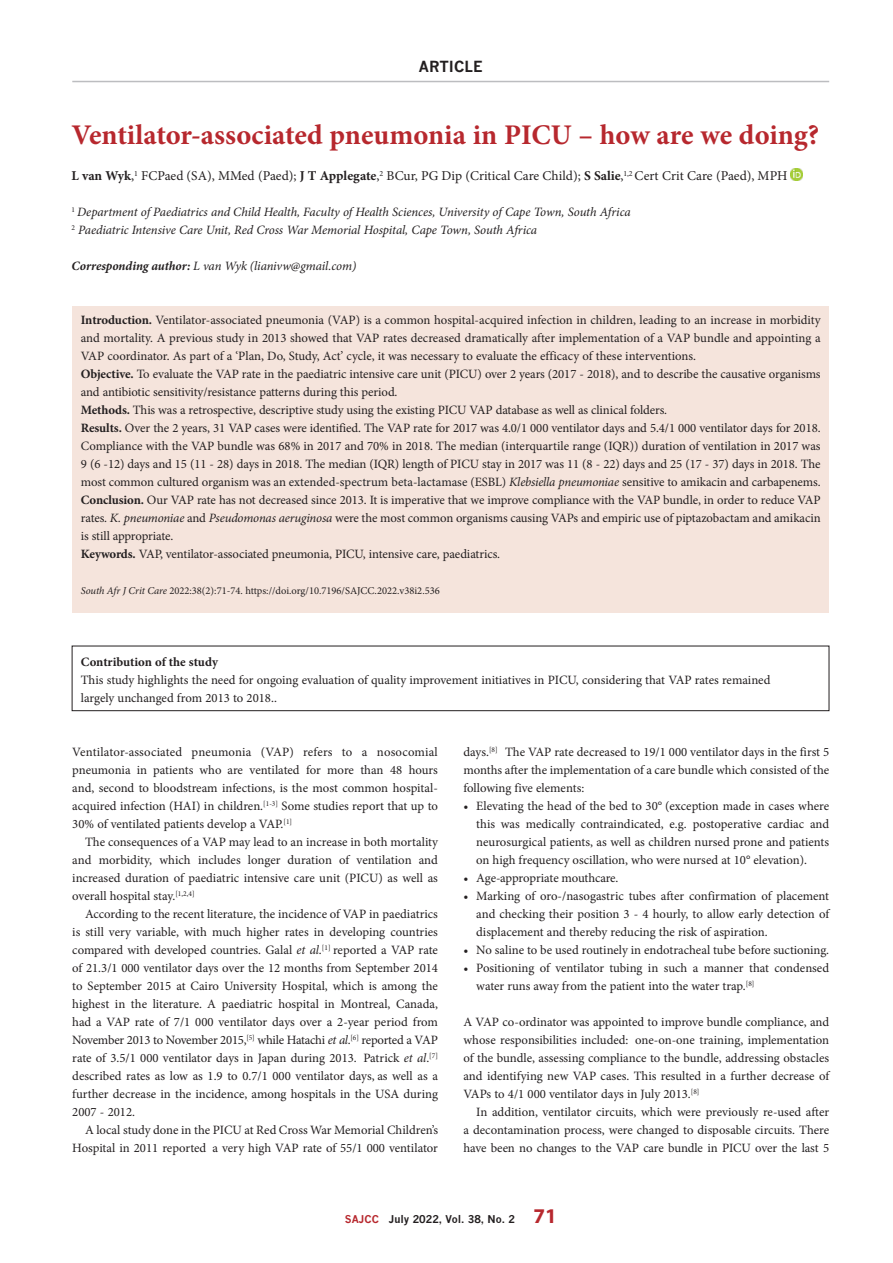
<style>
.page{position:relative;width:893px;height:1263px;background:#fff}
.page>*{position:absolute;margin:0;border:0;box-sizing:border-box;transform-origin:0 0}
.A_HEAD{font:700 28.5px "Minion Pro";color:#b7282e}
.t1{font:700 15px "News Gothic";color:#231f20}
.AUTHORS_NAME{font:13.5px "Minion Pro";color:#231f20}
.BODY_TEXT_1ST_PARAGR{font:12.75px/18px "Minion Pro";letter-spacing:-.01em;color:#231f20;text-align:justify}
.BODY_TEXT_INDENT{font:12.75px/18px "Minion Pro";letter-spacing:-.005em;color:#231f20;text-align:justify}
.BULLET_TEXT_1ST_LEVE{font:12.75px/18px "Minion Pro";letter-spacing:-.005em;color:#231f20;text-align:justify}
.AUTHORS_DETAILS{font:italic 12.75px "Minion Pro";letter-spacing:-.01em;color:#231f20}
.CORRESPONDING_AUTHOR{font:italic 12.75px "Minion Pro";letter-spacing:-.01em;color:#231f20}
.BODY_TEXT_1ST_PARAGR-2{font:700 12.75px "Minion Pro";letter-spacing:-.005em;color:#231f20}
.CITELINE{font:10.5px "Minion Pro";color:#231f20}
.t2{font:700 10.5px "News Gothic";color:#231f20}
.s1{font-weight:700}
.s2{color:#202124}
.s3{font-style:italic}
.s4{color:#b7282e}
.s5{font-family:"Myriad Pro";font-size:21px;color:#b7282e}
</style>
<div class="page">
<hr style="left:72px;top:81px;width:757px;height:1px;background:#bcbdc0">
<svg style="left:791px;top:168px;width:12px;height:12px"></svg>
<div style="left:72px;top:306px;width:757px;height:306px;background:#f5e4dc"></div>
<div style="left:72px;top:646px;width:757px;height:65px;border:1px solid #231f20"></div>
<p class="t1" style="left:419px;top:58px;width:65px">ARTICLE</p>
<h1 class="A_HEAD" style="left:72px;top:115px;width:749px">Ventilator-associated pneumonia in PICU – how are we doing?</h1>
<p class="AUTHORS_NAME" style="left:72px;top:167px;width:717px"><span class="s1">L van Wyk</span>,<sup>1</sup> FCPaed (SA), MMed (Paed); <span class="s1">J T Applegate</span>,<sup>2</sup> BCur, PG Dip (Critical Care Child); <span class="s1">S Salie</span>,<sup>1,2</sup> Cert Crit Care (Paed), MPH</p>
<p class="AUTHORS_DETAILS" style="left:72px;top:203px;width:561px"><sup>1</sup> Department of Paediatrics and Child Health, Faculty of Health Sciences, University of Cape Town, South Africa</p>
<p class="AUTHORS_DETAILS" style="left:72px;top:221px;width:467px"><sup>2</sup> Paediatric Intensive Care Unit, Red Cross War Memorial Hospital, Cape Town, South Africa</p>
<p class="CORRESPONDING_AUTHOR" style="left:72px;top:257px;width:286px"><span class="s1">Corresponding author:</span> L van Wyk (lianivw@gmail.com)</p>
<p class="BODY_TEXT_1ST_PARAGR" style="left:81px;top:311px;width:741px"><span class="s1">Introduction.</span> Ventilator-associated pneumonia (VAP) is a common hospital-acquired infection in children, leading to an increase in morbidity and mortality. A previous study in 2013 showed that VAP rates decreased dramatically after implementation of a VAP bundle and appointing a VAP coordinator. As part of a ‘Plan, Do, Study, Act’ cycle, it was necessary to evaluate the efficacy of these interventions.</p>
<p class="BODY_TEXT_1ST_PARAGR" style="left:81px;top:365px;width:741px"><span class="s1">Objective.</span> To evaluate the VAP rate in the paediatric intensive care unit (PICU) over 2 years (2017 - 2018), and to describe the causative organisms and antibiotic sensitivity/resistance patterns during this period.</p>
<p class="BODY_TEXT_1ST_PARAGR" style="left:81px;top:401px;width:588px"><span class="s1">Methods.</span> This was a retrospective, descriptive study using the existing PICU VAP database as well as clinical folders.</p>
<p class="BODY_TEXT_1ST_PARAGR" style="left:81px;top:419px;width:741px"><span class="s1">Results.</span> Over the 2 years, 31 VAP cases were identified. The VAP rate for 2017 was 4.0/1 000 ventilator days and 5.4/1 000 ventilator days for 2018.<br>Compliance with the VAP bundle was 68% in 2017 and 70% in 2018. The median (interquartile range (IQR)) duration of ventilation in 2017 was 9 (6 -12) days and 15 (11 - 28) days in 2018. The median (IQR) length of PICU stay in 2017 was 11 (8 - 22) days and 25 (17 - 37) days in 2018. The most common cultured organism was an <span class="s2">extended-spectrum beta-lactamase</span> (ESBL) <span class="s3">Klebsiella pneumoniae</span> sensitive to amikacin and carbapenems.</p>
<p class="BODY_TEXT_1ST_PARAGR" style="left:81px;top:491px;width:741px"><span class="s1">Conclusion.</span> Our VAP rate has not decreased since 2013. It is imperative that we improve compliance with the VAP bundle, in order to reduce VAP rates. <span class="s3">K. pneumoniae</span> and <span class="s3">Pseudomonas aeruginosa</span> were the most common organisms causing VAPs and empiric use of piptazobactam and amikacin is still appropriate.</p>
<p class="BODY_TEXT_1ST_PARAGR" style="left:81px;top:545px;width:421px"><span class="s1">Keywords.</span> VAP, ventilator-associated pneumonia, PICU, intensive care, paediatrics.</p>
<p class="CITELINE" style="left:81px;top:584px;width:361px"><span class="s3">South Afr J Crit Care</span> 2022:38(2):71-74. https://doi.org/10.7196/SAJCC.2022.v38i2.536</p>
<p class="BODY_TEXT_1ST_PARAGR-2" style="left:81px;top:653px;width:139px">Contribution of the study</p>
<p class="BODY_TEXT_1ST_PARAGR" style="left:81px;top:671px;width:691px">This study highlights the need for ongoing evaluation of quality improvement initiatives in PICU, considering that VAP rates remained</p>
<p class="BODY_TEXT_1ST_PARAGR" style="left:81px;top:689px;width:198px">largely unchanged from 2013 to 2018..</p>
<p class="BODY_TEXT_1ST_PARAGR" style="left:72px;top:743px;width:367px">Ventilator-associated pneumonia (VAP) refers to a nosocomial pneumonia in patients who are ventilated for more than 48 hours and, second to bloodstream infections, is the most common hospital&shy;acquired infection (HAI) in children.<sup>[1-3]</sup> Some studies report that up to 30% of ventilated patients develop a VAP.<sup>[1]</sup></p>
<p class="BODY_TEXT_INDENT" style="left:72px;top:833px;width:367px;text-indent:13px">The consequences of a VAP may lead to an increase in both mortality and morbidity, which includes longer duration of ventilation and increased duration of paediatric intensive care unit (PICU) as well as overall hospital stay.<sup>[1,2,4]</sup></p>
<p class="BODY_TEXT_INDENT" style="left:72px;top:905px;width:367px;text-indent:13px">According to the recent literature, the incidence of VAP in paediatrics is still very variable, with much higher rates in developing countries compared with developed countries. Galal <span class="s3">et al</span>.<sup>[1]</sup> reported a VAP rate of 21.3/1 000 ventilator days over the 12 months from September 2014 to September 2015 at Cairo University Hospital, which is among the highest in the literature. A paediatric hospital in Montreal, Canada, had a VAP rate of 7/1 000 ventilator days over a 2-year period from November 2013 to November 2015,<sup>[5]</sup> while Hatachi <span class="s3">et al</span>.<sup>[6]</sup> reported a VAP rate of 3.5/1 000 ventilator days in Japan during 2013. Patrick <span class="s3">et al</span>.<sup>[7] </sup>described rates as low as 1.9 to 0.7/1 000 ventilator days, as well as a further decrease in the incidence, among hospitals in the USA during 2007 - 2012.</p>
<p class="BODY_TEXT_INDENT" style="left:72px;top:1121px;width:367px;text-align:right">A local study done in the PICU at Red Cross War Memorial Children’s<br>Hospital in 2011 reported a very high VAP rate of 55/1 000 ventilator</p>
<p class="BODY_TEXT_INDENT" style="left:463px;top:743px;width:367px">days.<sup>[8]</sup> The VAP rate decreased to 19/1 000 ventilator days in the first 5 months after the implementation of a care bundle which consisted of the following five elements:</p>
<p class="BULLET_TEXT_1ST_LEVE" style="left:476px;top:797px;width:354px;text-indent:-13px">• Elevating the head of the bed to 30° (exception made in cases where this was medically contraindicated, e.g. postoperative cardiac and neurosurgical patients, as well as children nursed prone and patients on high frequency oscillation, who were nursed at 10° elevation).</p>
<p class="BULLET_TEXT_1ST_LEVE" style="left:463px;top:869px;width:156px">• Age-appropriate mouthcare.</p>
<p class="BULLET_TEXT_1ST_LEVE" style="left:476px;top:887px;width:354px;text-indent:-13px">• Marking of oro-/nasogastric tubes after confirmation of placement and checking their position 3 - 4 hourly, to allow early detection of displacement and thereby reducing the risk of aspiration.</p>
<p class="BULLET_TEXT_1ST_LEVE" style="left:463px;top:941px;width:367px">• No saline to be used routinely in endotracheal tube before suctioning.</p>
<p class="BULLET_TEXT_1ST_LEVE" style="left:476px;top:959px;width:354px;text-indent:-13px">• Positioning of ventilator tubing in such a manner that condensed water runs away from the patient into the water trap.<sup>[8]</sup></p>
<p class="BODY_TEXT_1ST_PARAGR" style="left:463px;top:1013px;width:367px">A VAP co-ordinator was appointed to improve bundle compliance, and whose responsibilities included: one-on-one training, implementation of the bundle, assessing compliance to the bundle, addressing obstacles and identifying new VAP cases. This resulted in a further decrease of VAPs to 4/1 000 ventilator days in July 2013.<sup>[8]</sup></p>
<p class="BODY_TEXT_INDENT" style="left:463px;top:1103px;width:367px;text-indent:13px">In addition, ventilator circuits, which were previously re-used after a decontamination process, were changed to disposable circuits. There have been no changes to the VAP care bundle in PICU over the last 5</p>
<p class="t2" style="left:345px;top:1213px;width:213px"><span class="s4">SAJCC</span> July 2022, Vol. 38, No. 2 <span class="s5">71</span></p>
</div>
